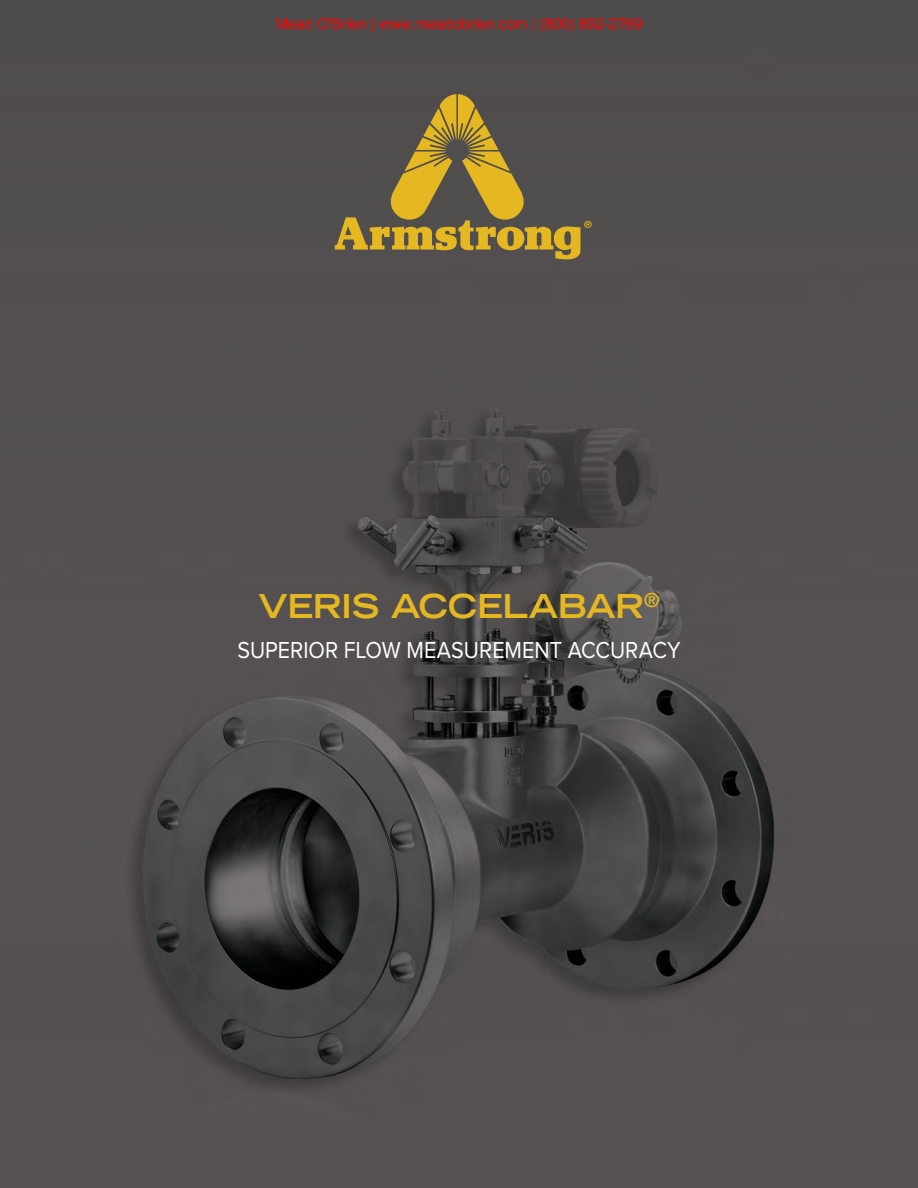
<style>
.page{position:relative;width:918px;height:1188px;background:#fff}
.page>*{position:absolute;margin:0;border:0;box-sizing:border-box;transform-origin:0 0}
.t1{font:700 expanded 33px "Trade Gothic LT Std";letter-spacing:-.01em;color:#e5b722}
.t2{font:24px "Proxima Nova";color:#fff;scale:.9 1}
.t3{font:15px "Arial";color:#f00}
</style>
<div class="page">
<img style="left:0;top:0;width:918px;height:1188px">
<svg style="left:335px;top:94px;width:257px;height:166px;background:#776941"></svg>
<p class="t3" style="left:276px;top:14px;width:368px">Mead O'Brien | www.meadobrien.com | (800) 892-2769</p>
<p class="t1" style="left:259px;top:585px;width:402px">VERIS ACCELABAR<sup>®</sup></p>
<p class="t2" style="left:237px;top:639px;width:494px">SUPERIOR FLOW MEASUREMENT ACCURACY</p>
</div>
